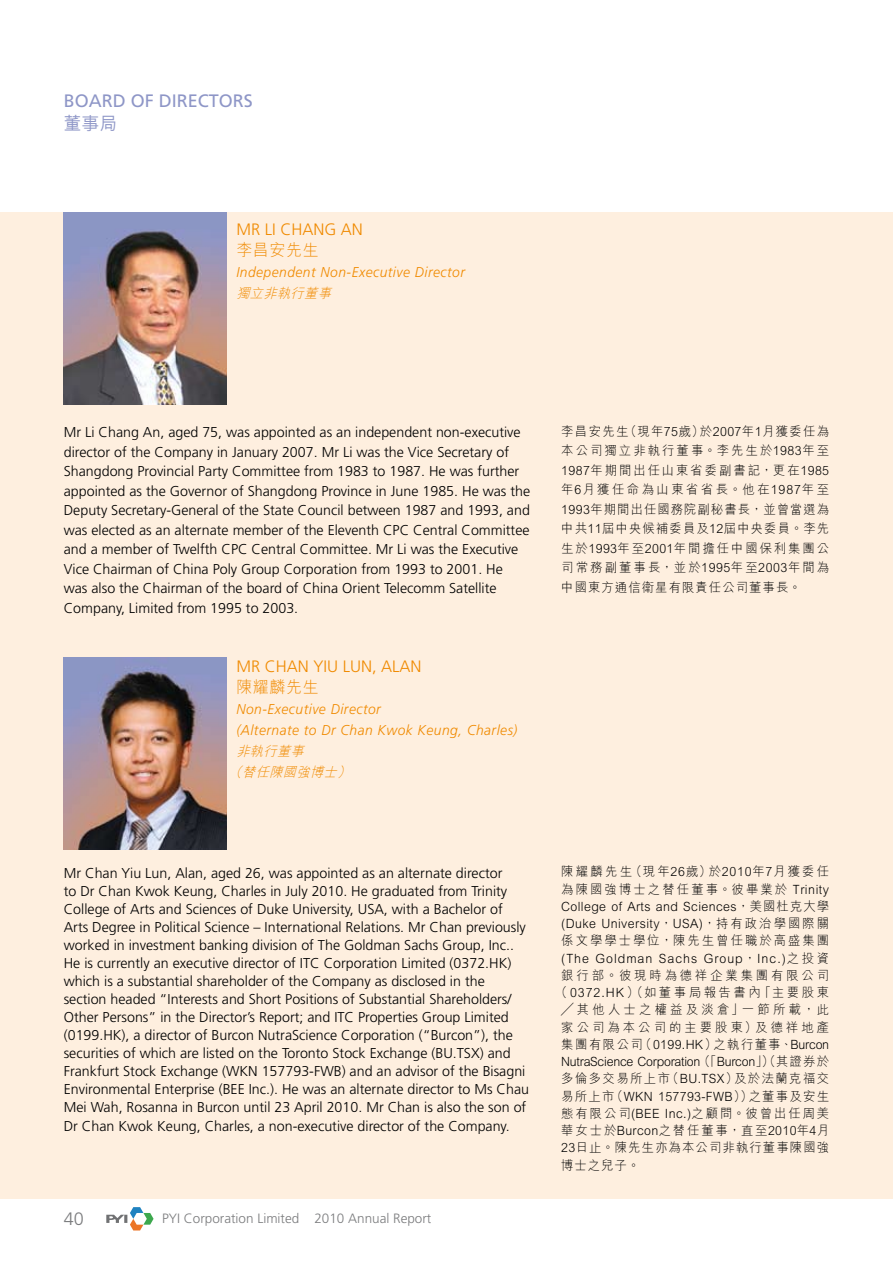
<style>
.page{position:relative;width:893px;height:1263px;background:#fff}
.page>*{position:absolute;margin:0;border:0;box-sizing:border-box;transform-origin:0 0}
.t1{font:18px "Frutiger LT Std";color:#8e96c7}
.t2{font:500 18px "M Hei HK";color:#8e96c7}
.t3{font:300 18px "Frutiger LT Std";color:#7b7c7e}
.t4{font:300 16.5px "Frutiger LT Std";color:#f08a00}
.t5{font:300 16.5px "M Hei HK";letter-spacing:.035em;color:#f08a00}
.t6{font:300 14.25px/18px "Frutiger LT Std";color:#000}
.t7{font:italic 300 14.25px/21px "Frutiger LT Std";letter-spacing:.035em;color:#f08a00}
.t8{font:300 13.5px "Frutiger LT Std";color:#7b7c7e}
.t9{font:italic 300 13.5px/21px "M Hei HK";color:#f08a00}
.t10{font:300 12.75px/19.5px "M Hei HK";letter-spacing:.09em;color:#000;text-align:justify}
.t11{font:300 12.75px "M Hei HK";letter-spacing:.03em;color:#000}
.t12{font:300 12.75px "M Hei HK";letter-spacing:-.02em;color:#000}
.t13{font:300 12.75px "M Hei HK";letter-spacing:.035em;color:#000}
.t14{font:300 12.75px "M Hei HK";letter-spacing:.05em;color:#000}
.t15{font:300 12.75px "M Hei HK";letter-spacing:.155em;color:#000}
.t16{font:300 12.75px "M Hei HK";letter-spacing:.06em;color:#000}
.t17{font:300 12.75px "M Hei HK";letter-spacing:.17em;color:#000}
.t18{font:300 12.75px "M Hei HK";letter-spacing:.205em;color:#000}
.t19{font:300 12.75px "M Hei HK";letter-spacing:.115em;color:#000}
.t20{font:300 12.75px "M Hei HK";letter-spacing:.16em;color:#000}
.t21{font:300 12.75px "M Hei HK";letter-spacing:.23em;color:#000}
.t22{font:300 12.75px "M Hei HK";letter-spacing:.26em;color:#000}
.t23{font:300 12.75px "M Hei HK";letter-spacing:.245em;color:#000}
</style>
<div class="page">
<div style="left:0;top:213px;width:893px;height:986px;background:#feefdf"></div>
<svg style="left:106px;top:1207px;width:48px;height:23px"></svg>
<img style="left:64px;top:213px;width:162px;height:191px">
<img style="left:64px;top:658px;width:162px;height:191px">
<p class="t1" style="left:64px;top:90px;width:191px">BOARD OF DIRECTORS</p>
<p class="t2" style="left:64px;top:110px;width:55px">董事局</p>
<p class="t4" style="left:236px;top:220px;width:128px">MR LI CHANG AN</p>
<p class="t5" style="left:236px;top:238px;width:84px">李昌安先生</p>
<p class="t7" style="left:236px;top:262px;width:230px">Independent Non-Executive Director</p>
<p class="t9" style="left:236px;top:282px;width:101px">獨立非執行董事</p>
<p class="t6" style="left:64px;top:423px;width:468px;line-height:19.5px">Mr Li Chang An, aged 75, was appointed as an independent non-executive director of the Company in January 2007. Mr Li was the Vice Secretary of Shangdong Provincial Party Committee from 1983 to 1987. He was further appointed as the Governor of Shangdong Province in June 1985. He was the Deputy Secretary-General of the State Council between 1987 and 1993, and was elected as an alternate member of the Eleventh CPC Central Committee and a member of Twelfth CPC Central Committee. Mr Li was the Executive Vice Chairman of China Poly Group Corporation from 1993 to 2001. He<br>was also the Chairman of the board of China Orient Telecomm Satellite Company, Limited from 1995 to 2003.</p>
<p class="t10" style="left:561px;top:421px;width:269px">李昌安先生（現年75歲）於2007年1月獲委任為本公司獨立非執行董事。李先生於1983年至1987年期間出任山東省委副書記，更在1985年6月獲任命為山東省省長。他在1987年至1993年期間出任國務院副秘書長，並曾當選為中共11屆中央候補委員及12屆中央委員。李先生於1993年至2001年間擔任中國保利集團公司常務副董事長，並於1995年至2003年間為中國東方通信衛星有限責任公司董事長。</p>
<p class="t4" style="left:236px;top:657px;width:187px">MR CHAN YIU LUN, ALAN</p>
<p class="t5" style="left:236px;top:676px;width:84px">陳耀麟先生</p>
<p class="t7" style="left:236px;top:699px;width:282px">Non-Executive Director<br>(Alternate to Dr Chan Kwok Keung, Charles)</p>
<p class="t9" style="left:229px;top:740px;width:128px;text-indent:8px">非執行董事<br>（替任陳國強博士）</p>
<p class="t6" style="left:64px;top:864px;width:467px">Mr Chan Yiu Lun, Alan, aged 26, was appointed as an alternate director<br>to Dr Chan Kwok Keung, Charles in July 2010. He graduated from Trinity College of Arts and Sciences of Duke University, USA, with a Bachelor of Arts Degree in Political Science – International Relations. Mr Chan previously worked in investment banking division of The Goldman Sachs Group, Inc..<br>He is currently an executive director of ITC Corporation Limited (0372.HK) which is a substantial shareholder of the Company as disclosed in the section headed “Interests and Short Positions of Substantial Shareholders/ Other Persons” in the Director’s Report; and ITC Properties Group Limited (0199.HK), a director of Burcon NutraScience Corporation (“Burcon”), the securities of which are listed on the Toronto Stock Exchange (BU.TSX) and Frankfurt Stock Exchange (WKN 157793-FWB) and an advisor of the Bisagni Environmental Enterprise (BEE Inc.). He was an alternate director to Ms Chau Mei Wah, Rosanna in Burcon until 23 April 2010. Mr Chan is also the son of</p>
<p class="t6" style="left:64px;top:1117px;width:447px">Dr Chan Kwok Keung, Charles, a non-executive director of the Company.</p>
<p class="t3" style="left:64px;top:1208px;width:22px">40</p>
<p class="t8" style="left:162px;top:1210px;width:271px">PYI Corporation Limited 2010 Annual Report</p>
<p class="t16" style="left:561px;top:863px;width:269px">陳耀麟先生（現年26歲）於2010年7月獲委任</p>
<p class="t17" style="left:561px;top:880px;width:269px">為陳國強博士之替任董事。彼畢業於 Trinity</p>
<p class="t11" style="left:561px;top:897px;width:269px">College of Arts and Sciences，美國杜克大學</p>
<p class="t13" style="left:561px;top:914px;width:269px">(Duke University，USA)，持有政治學國際關</p>
<p class="t20" style="left:561px;top:932px;width:269px">係文學學士學位，陳先生曾任職於高盛集團</p>
<p class="t10" style="left:561px;top:947px;width:269px">(The Goldman Sachs Group，Inc.)之投資</p>
<p class="t21" style="left:561px;top:966px;width:269px">銀行部。彼現時為德祥企業集團有限公司</p>
<p class="t18" style="left:555px;top:983px;width:275px">（0372.HK）（如董事局報告書內「主要股東</p>
<p class="t22" style="left:561px;top:1001px;width:269px">╱其他人士之權益及淡倉」一節所載，此</p>
<p class="t23" style="left:561px;top:1018px;width:269px">家公司為本公司的主要股東）及德祥地產</p>
<p class="t14" style="left:561px;top:1035px;width:269px">集團有限公司（0199.HK）之執行董事、Burcon</p>
<p class="t12" style="left:561px;top:1052px;width:269px">NutraScience Corporation （「Burcon」）（其證券於</p>
<p class="t19" style="left:561px;top:1070px;width:269px">多倫多交易所上市（BU.TSX）及於法蘭克福交</p>
<p class="t11" style="left:561px;top:1087px;width:269px">易所上市（WKN 157793-FWB））之董事及安生</p>
<p class="t15" style="left:561px;top:1104px;width:269px">態有限公司(BEE Inc.)之顧問。彼曾出任周美</p>
<p class="t11" style="left:561px;top:1121px;width:269px">華女士於Burcon之替任董事，直至2010年4月</p>
<p class="t10" style="left:561px;top:1137px;width:269px">23日止。陳先生亦為本公司非執行董事陳國強</p>
<p class="t10" style="left:561px;top:1155px;width:80px">博士之兒子。</p>
</div>
